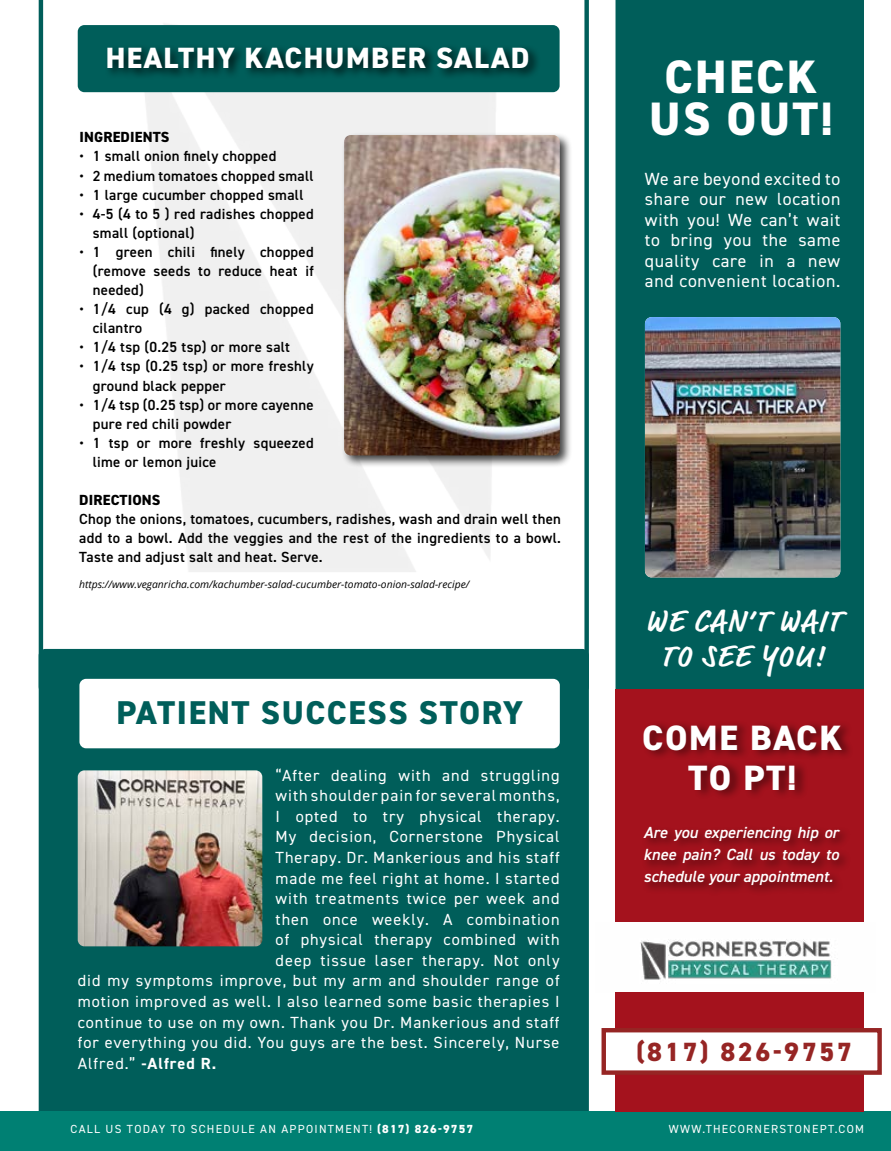
<style>
.page{position:relative;width:891px;height:1151px;background:#fff}
.page>*{position:absolute;margin:0;border:0;box-sizing:border-box;transform-origin:0 0}
.t1{font:800 47.02px/41.9px "DIN2014";letter-spacing:.05em;color:#fff;text-align:center}
.t2{font:800 35.32px/39.6px "DIN2014";letter-spacing:.05em;color:#fff;text-align:center}
.t3{font:800 33.07px "DIN2014";letter-spacing:.05em;color:#005e5a}
.t4{font:700 30.82px/35.3px "Market Pro";letter-spacing:.05em;color:#fff;text-align:center}
.t5{font:800 29.25px "DIN2014";letter-spacing:.05em;color:#fff}
.t6{font:800 26.32px "DIN2014";letter-spacing:.1em;color:#962524}
.t7{font:17.55px/20.5px "DIN2014";letter-spacing:.04em;color:#fff;text-align:justify}
.t8{font:16.2px "DIN2014";letter-spacing:.06em;color:#fff}
.t9{font:italic 600 16.2px/22.1px "DIN2014";color:#fff;text-align:justify}
.t10{font:700 16.2px "DIN2014";letter-spacing:.06em;color:#fff}
.t11{font:600 14.62px/19.1px "DIN2014";letter-spacing:.02em;color:#000}
.t12{font:800 14.62px "DIN2014";letter-spacing:.01em;color:#000}
.t13{font:11.7px "DIN2014";letter-spacing:.11em;color:#fff}
.t14{font:italic 10.35px "Open Sans";color:#000}
.s1{font-weight:400}
.s2{font-weight:800}
</style>
<div class="page">
<svg style="left:39px;top:0;width:550px;height:648px"></svg>
<img style="left:113px;top:6px;width:407px;height:577px">
<div style="left:39px;top:648px;width:550px;height:463px;background:#005e5a"></div>
<div style="left:0;top:1111px;width:891px;height:39px;background:#008073"></div>
<div style="left:616px;top:0;width:248px;height:689px;background:#005e5a"></div>
<div style="left:616px;top:689px;width:248px;height:422px;background:#a4121d"></div>
<div style="left:642px;top:719px;width:213px;height:81px;background:#000;opacity:.5"></div>
<div style="left:641px;top:823px;width:211px;height:74px;background:#000;opacity:.5"></div>
<img style="left:645px;top:317px;width:195px;height:260px">
<div style="left:341px;top:132px;width:232px;height:336px;background:#000;opacity:.75"></div>
<img style="left:344px;top:135px;width:216px;height:320px">
<div style="left:604px;top:1030px;width:276px;height:42px;background:#fff"></div>
<div style="left:602px;top:1027px;width:280px;height:47px;border:4px solid #962524"></div>
<img style="left:78px;top:770px;width:184px;height:176px">
<img style="left:616px;top:922px;width:248px;height:69px">
<div style="left:78px;top:25px;width:482px;height:67px;background:#005e5a;border-radius:7px"></div>
<div style="left:104px;top:44px;width:437px;height:37px;background:#000;opacity:.75"></div>
<div style="left:79px;top:678px;width:481px;height:70px;background:#fff;border-radius:7px"></div>
<h3 class="t5" style="left:106px;top:38px;width:425px">HEALTHY KACHUMBER SALAD</h3>
<p class="t12" style="left:80px;top:127px;width:91px">INGREDIENTS</p>
<p class="t11" style="left:79px;top:146px;width:198px">• 1 small onion finely chopped</p>
<p class="t11" style="left:79px;top:165px;width:236px">• 2 medium tomatoes chopped small</p>
<p class="t11" style="left:79px;top:185px;width:226px">• 1 large cucumber chopped small</p>
<p class="t11" style="left:93px;top:204px;width:223px;text-indent:-13px">• 4-5 (4 to 5 ) red radishes chopped small (optional)</p>
<p class="t11" style="left:93px;top:242px;width:223px;text-align:justify;text-indent:-13px">• 1 green chili finely chopped (remove seeds to reduce heat if needed)</p>
<p class="t11" style="left:93px;top:299px;width:223px;text-indent:-13px">• 1/4 cup (4 g) packed chopped cilantro</p>
<p class="t11" style="left:79px;top:337px;width:212px">• 1/4 tsp (0.25 tsp) or more salt</p>
<p class="t11" style="left:93px;top:356px;width:223px;text-indent:-13px">• 1/4 tsp (0.25 tsp) or more freshly ground black pepper</p>
<p class="t11" style="left:93px;top:394px;width:223px;text-indent:-13px">• 1/4 tsp (0.25 tsp) or more cayenne pure red chili powder</p>
<p class="t11" style="left:93px;top:433px;width:223px;text-indent:-13px">• 1 tsp or more freshly squeezed lime or lemon juice</p>
<p class="t12" style="left:79px;top:490px;width:83px">DIRECTIONS</p>
<p class="t11" style="left:79px;top:509px;width:483px;text-align:justify">Chop the onions, tomatoes, cucumbers, radishes, wash and drain well then add to a bowl. Add the veggies and the rest of the ingredients to a bowl.<br>Taste and adjust salt and heat. Serve.</p>
<p class="t14" style="left:79px;top:576px;width:392px">https://www.veganricha.com/kachumber-salad-cucumber-tomato-onion-salad-recipe/</p>
<h3 class="t3" style="left:116px;top:691px;width:408px">PATIENT SUCCESS STORY</h3>
<p class="t8" style="left:276px;top:764px;width:285px">“After dealing with and struggling</p>
<p class="t8" style="left:276px;top:785px;width:285px">with shoulder pain for several months,</p>
<p class="t8" style="left:276px;top:806px;width:285px">I opted to try physical therapy.</p>
<p class="t8" style="left:276px;top:826px;width:285px">My decision, Cornerstone Physical</p>
<p class="t8" style="left:276px;top:847px;width:285px">Therapy. Dr. Mankerious and his staff</p>
<p class="t8" style="left:276px;top:867px;width:286px">made me feel right at home. I started</p>
<p class="t8" style="left:276px;top:888px;width:285px">with treatments twice per week and</p>
<p class="t8" style="left:276px;top:908px;width:285px">then once weekly. A combination</p>
<p class="t8" style="left:276px;top:929px;width:285px">of physical therapy combined with</p>
<p class="t8" style="left:276px;top:949px;width:285px">deep tissue laser therapy. Not only</p>
<p class="t8" style="left:78px;top:970px;width:483px">did my symptoms improve, but my arm and shoulder range of</p>
<p class="t8" style="left:78px;top:991px;width:483px">motion improved as well. I also learned some basic therapies I</p>
<p class="t8" style="left:78px;top:1011px;width:483px">continue to use on my own. Thank you Dr. Mankerious and staff</p>
<p class="t8" style="left:78px;top:1032px;width:483px">for everything you did. You guys are the best. Sincerely, Nurse</p>
<p class="t10" style="left:78px;top:1052px;width:140px"><span class="s1">Alfred.”</span> -Alfred R.</p>
<h1 class="t1" style="left:649px;top:56px;width:185px">CHECK<br>US OUT!</h1>
<p class="t7" style="left:645px;top:168px;width:197px">We are beyond excited to share our new location with you! We can’t wait to bring you the same quality care in a new and convenient location.</p>
<h3 class="t4" style="left:645px;top:603px;width:196px">WE CAN’T WAIT<br>TO SEE YOU!</h3>
<h2 class="t2" style="left:642px;top:717px;width:202px">COME BACK<br>TO PT!</h2>
<p class="t9" style="left:643px;top:821px;width:197px">Are you experiencing hip or knee pain? Call us today to schedule your appointment.</p>
<h3 class="t6" style="left:636px;top:1033px;width:217px">(817) 826-9757</h3>
<p class="t13" style="left:71px;top:1121px;width:404px">CALL US TODAY TO SCHEDULE AN APPOINTMENT! <span class="s2">(817) 826-9757</span></p>
<p class="t13" style="left:669px;top:1121px;width:197px">WWW.THECORNERSTONEPT.COM</p>
</div>
